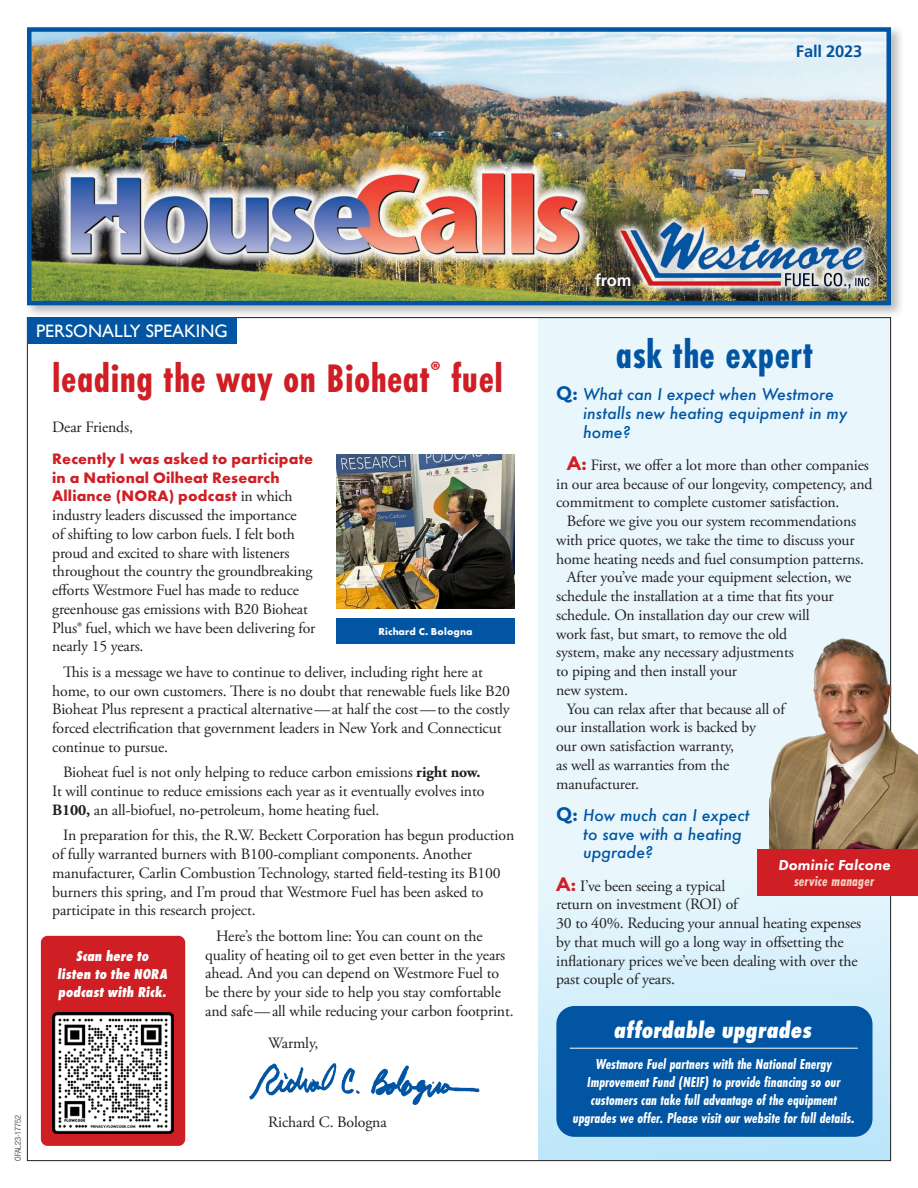
<style>
.page{position:relative;width:918px;height:1188px;background:#fff}
.page>*{position:absolute;margin:0;border:0;box-sizing:border-box;transform-origin:0 0}
.t1{font:700 41.25px "Futura PT Cond";letter-spacing:.01em;color:#cf1e24}
.t2{font:700 41.25px "Futura PT Cond";letter-spacing:.01em;color:#0155a2}
.t3{font:italic 800 24px "Futura PT Cond";letter-spacing:.01em;color:#fff}
.t4{font:18px "Gill Sans";color:#fff}
.t5{font:700 16.5px "Frutiger";letter-spacing:-.01em;color:#0155a2}
.t6{font:700 16.5px "Frutiger";color:#fff}
.t7{font:15.75px/18.8px "Adobe Garamond Pro";letter-spacing:-.01em;color:#231f20}
.t8{font:italic 500 15.75px/18.8px "Futura";color:#0155a2}
.t9{font:700 15.75px/18.8px "Futura PT";letter-spacing:.01em;color:#cf1e24}
.t10{font:italic 700 15px/18px "Futura PT Cond";color:#fff;text-align:center}
.t11{font:italic 800 15px/18px "Futura PT Cond";letter-spacing:.015em;color:#fff;text-align:center}
.t12{font:italic 800 15px "Futura PT";letter-spacing:.01em;color:#fff}
.t13{font:italic 700 15px "Futura PT Cond";letter-spacing:.01em;color:#f4cebe}
.t14{font:700 10.35px "Futura PT";letter-spacing:.015em;color:#fff}
.t15{font:300 condensed 8.25px "Helvetica Neue LT Pro";color:#231f20}
.s1{font-family:"Adobe Garamond Pro";font-weight:400;color:#231f20}
.s2{font-weight:700}
.s3{font-family:"Montserrat";font-weight:700;font-style:normal;font-size:19.5px}
.s4{font-family:"Montserrat";font-weight:700;font-size:19.5px;color:#cf1e24}
</style>
<div class="page">
<div style="left:538px;top:317px;width:353px;height:844px;background:#e9f7fd"></div>
<div style="left:538px;top:879px;width:353px;height:282px;background:linear-gradient(to bottom,#e6f4fa,#bbe6fb)"></div>
<div style="left:24px;top:24px;width:880px;height:295px;background:#231f20;opacity:.3"></div>
<img style="left:32px;top:32px;width:854px;height:268px">
<div style="left:27px;top:27px;width:864px;height:278px;border:4px solid #0155a2"></div>
<div style="left:589px;top:268px;width:48px;height:24px;background:#231f20;opacity:.5"></div>
<div style="left:27px;top:317px;width:210px;height:27px;background:#0155a2"></div>
<img style="left:337px;top:454px;width:178px;height:155px">
<div style="left:337px;top:619px;width:178px;height:25px;background:#0155a2"></div>
<div style="left:41px;top:936px;width:144px;height:210px;background:#cf1e24;border-radius:7px"></div>
<img style="left:52px;top:1013px;width:121px;height:121px">
<img style="left:770px;top:623px;width:148px;height:226px">
<img style="left:249px;top:1063px;width:231px;height:43px">
<div style="left:757px;top:849px;width:161px;height:46px;background:#cf1e24"></div>
<div style="left:556px;top:1006px;width:317px;height:131px;background:#0155a2;border-radius:18px"></div>
<hr style="left:570px;top:1048px;width:288px;height:1px;background:#fff">
<p class="t5" style="left:796px;top:41px;width:68px">Fall 2023</p>
<p class="t4" style="left:36px;top:320px;width:193px">PERSONALLY SPEAKING</p>
<h1 class="t1" style="left:52px;top:354px;width:452px">leading the way on Bioheat<sup>®</sup> fuel</h1>
<p class="t7" style="left:52px;top:418px;width:82px">Dear Friends,</p>
<p class="t9" style="left:52px;top:449px;width:262px">Recently I was asked to participate in a National Oilheat Research<br>Alliance (NORA) podcast <span class="s1">in which</span></p>
<p class="t7" style="left:52px;top:506px;width:265px">industry leaders discussed the importance<br>of shifting to low carbon fuels. I felt both proud and excited to share with listeners throughout the country the groundbreaking efforts Westmore Fuel has made to reduce greenhouse gas emissions with B20 Bioheat Plus® fuel, which we have been delivering for nearly 15 years.</p>
<p class="t7" style="left:52px;top:663px;width:459px;text-indent:11px">This is a message we have to continue to deliver, including right here at home, to our own customers. There is no doubt that renewable fuels like B20<br>Bioheat Plus represent a practical alternative—at half the cost—to the costly forced electrification that government leaders in New York and Connecticut continue to pursue.</p>
<p class="t7" style="left:52px;top:763px;width:434px;text-indent:11px">Bioheat fuel is not only helping to reduce carbon emissions <span class="s2">right now.<br></span>It will continue to reduce emissions each year as it eventually evolves into<br><span class="s2">B100,</span> an all-biofuel, no-petroleum, home heating fuel.</p>
<p class="t7" style="left:52px;top:826px;width:464px;text-indent:11px">In preparation for this, the R.W. Beckett Corporation has begun production of fully warranted burners with B100-compliant components. Another manufacturer, Carlin Combustion Technology, started field-testing its B100 burners this spring, and I’m proud that Westmore Fuel has been asked to participate in this research project.</p>
<p class="t7" style="left:205px;top:927px;width:310px;text-indent:11px">Here’s the bottom line: You can count on the quality of heating oil to get even better in the years ahead. And you can depend on Westmore Fuel to be there by your side to help you stay comfortable and safe—all while reducing your carbon footprint.</p>
<p class="t7" style="left:268px;top:1034px;width:52px">Warmly,</p>
<p class="t14" style="left:378px;top:625px;width:96px">Richard C. Bologna</p>
<p class="t11" style="left:58px;top:947px;width:111px">Scan here to<br>listen to the NORA podcast with Rick.</p>
<p class="t15" style="left:13px;top:1161px;width:48px;rotate:-90deg">OFAL23-17752</p>
<p class="t7" style="left:268px;top:1113px;width:120px">Richard C. Bologna</p>
<p class="t6" style="left:595px;top:271px;width:38px">from</p>
<h1 class="t2" style="left:616px;top:330px;width:198px">ask the expert</h1>
<p class="t8" style="left:583px;top:385px;width:266px;text-indent:-27px"><span class="s3">Q:</span> What can I expect when Westmore installs new heating equipment in my home?</p>
<p class="t7" style="left:556px;top:456px;width:318px;text-indent:11px"><span class="s4">A:</span> First, we offer a lot more than other companies in our area because of our longevity, competency, and commitment to complete customer satisfaction.</p>
<p class="t7" style="left:567px;top:512px;width:291px">Before we give you our system recommendations</p>
<p class="t7" style="left:556px;top:531px;width:300px">with price quotes, we take the time to discuss your</p>
<p class="t7" style="left:556px;top:550px;width:309px">home heating needs and fuel consumption patterns.</p>
<p class="t7" style="left:567px;top:569px;width:286px">After you’ve made your equipment selection, we</p>
<p class="t7" style="left:556px;top:587px;width:279px">schedule the installation at a time that fits your</p>
<p class="t7" style="left:556px;top:606px;width:255px">schedule. On installation day our crew will</p>
<p class="t7" style="left:556px;top:625px;width:233px">work fast, but smart, to remove the old</p>
<p class="t7" style="left:556px;top:644px;width:239px">system, make any necessary adjustments</p>
<p class="t7" style="left:556px;top:662px;width:183px">to piping and then install your</p>
<p class="t7" style="left:556px;top:681px;width:73px">new system.</p>
<p class="t7" style="left:567px;top:700px;width:220px">You can relax after that because all of</p>
<p class="t7" style="left:556px;top:719px;width:201px">our installation work is backed by</p>
<p class="t7" style="left:556px;top:737px;width:179px">our own satisfaction warranty,</p>
<p class="t7" style="left:556px;top:756px;width:175px">as well as warranties from the</p>
<p class="t7" style="left:556px;top:775px;width:84px">manufacturer.</p>
<p class="t8" style="left:583px;top:805px;width:168px;text-indent:-27px"><span class="s3">Q:</span> How much can I expect to save with a heating upgrade?</p>
<p class="t7" style="left:556px;top:877px;width:307px"><span class="s4">A:</span> I’ve been seeing a typical<br>return on investment (ROI) of<br>30 to 40%. Reducing your annual heating expenses by that much will go a long way in offsetting the inflationary prices we’ve been dealing with over the past couple of years.</p>
<p class="t12" style="left:778px;top:855px;width:114px">Dominic Falcone</p>
<p class="t13" style="left:794px;top:872px;width:81px">service manager</p>
<h2 class="t3" style="left:614px;top:1016px;width:199px">affordable upgrades</h2>
<p class="t10" style="left:573px;top:1055px;width:283px">Westmore Fuel partners with the National Energy Improvement Fund (NEIF) to provide financing so our customers can take full advantage of the equipment upgrades we offer. Please visit our website for full details.</p>
</div>
